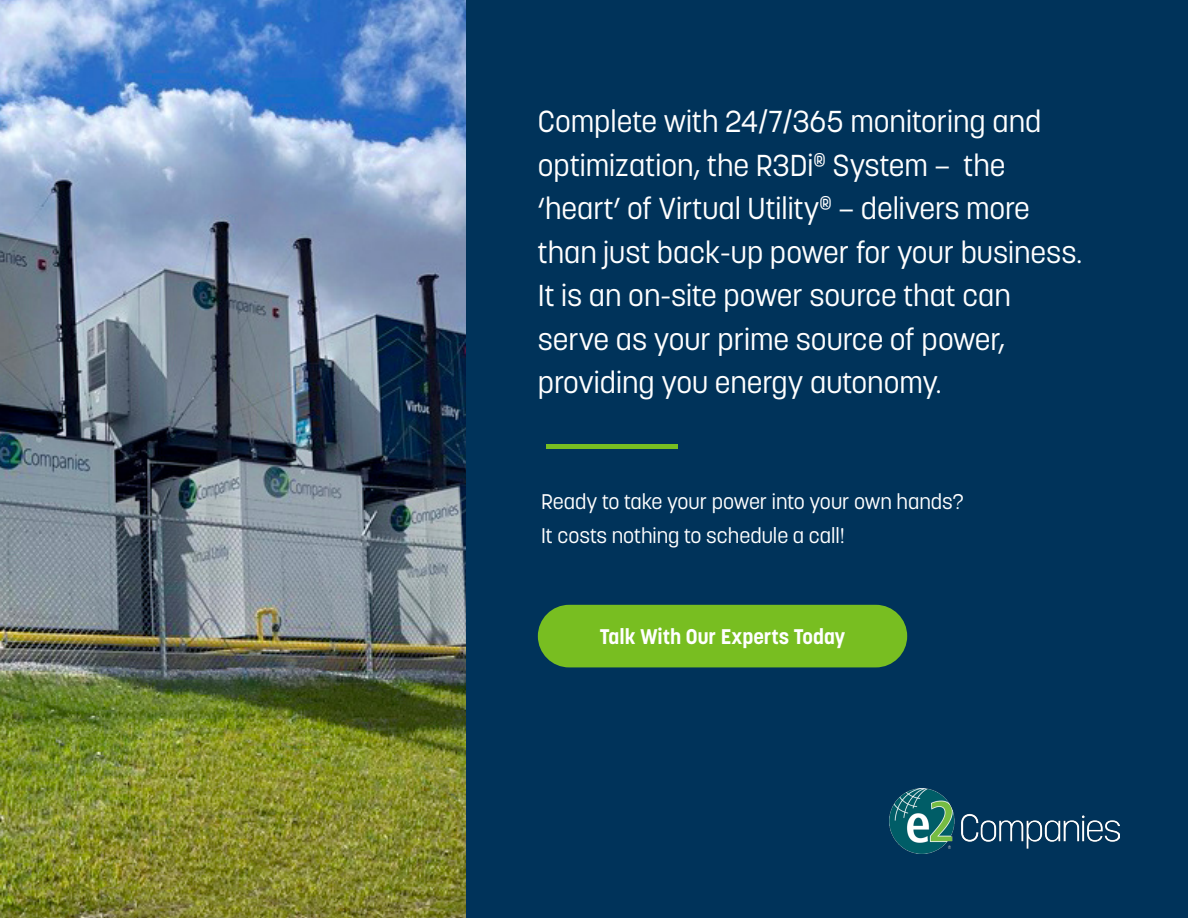
<style>
.page{position:relative;width:1188px;height:918px;background:#00335a}
.page>*{position:absolute;margin:0;border:0;box-sizing:border-box;transform-origin:0 0}
.t1{font:30px/43.5px "Korolev";color:#fff}
.t2{font:21px/34.5px "Korolev";color:#fff}
.t3{font:700 21px "Korolev";color:#fff}
</style>
<div class="page">
<div style="left:538px;top:605px;width:369px;height:62px;background:#78be21;border-radius:31px"></div>
<hr style="left:546px;top:444px;width:132px;height:4px;background:#78be21">
<img style="left:890px;top:789px;width:229px;height:65px">
<img style="left:0;top:0;width:466px;height:918px">
<p class="t1" style="left:538px;top:100px;width:546px">Complete with 24/7/365 monitoring and optimization, the R3Di<sup>®</sup> System – the ‘heart’ of Virtual Utility<sup>®</sup> – delivers more than just back-up power for your business.<br>It is an on-site power source that can serve as your prime source of power, providing you energy autonomy.</p>
<p class="t2" style="left:541px;top:484px;width:424px">Ready to take your power into your own hands?<br>It costs nothing to schedule a call!</p>
<p class="t3" style="left:600px;top:623px;width:247px">Talk With Our Experts Today</p>
</div>
